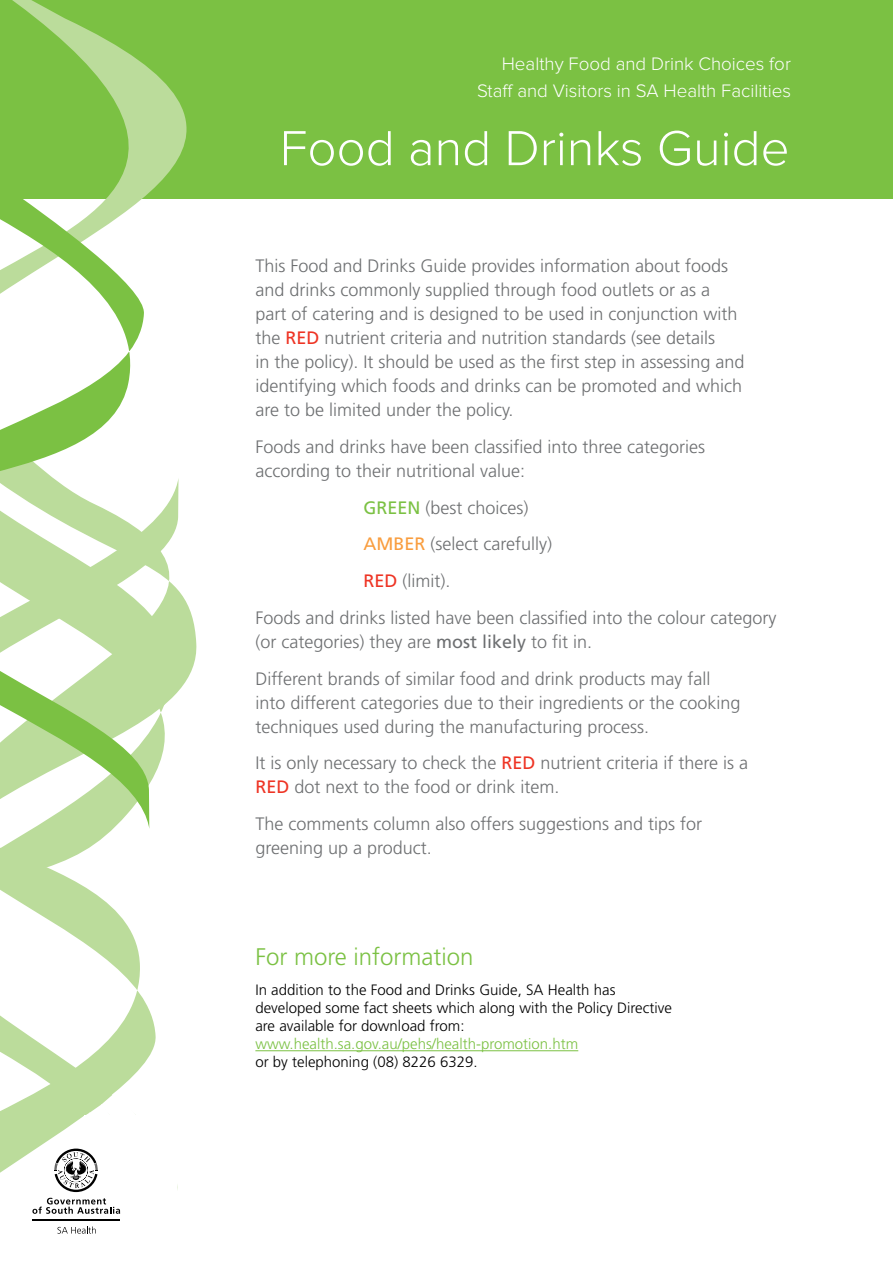
<style>
.page{position:relative;width:893px;height:1263px;background:#fff}
.page>*{position:absolute;margin:0;border:0;box-sizing:border-box;transform-origin:0 0}
.t1{font:300 51px "Proxima Nova";color:#fff}
.t2{font:300 24px "Frutiger";color:#7bc143}
.t3{font:300 18.75px/27px "Proxima Nova";color:#fff;text-align:right}
.t4{font:300 18px/24px "Frutiger";color:#6d6f71}
.t5{font:300 15px/18px "Frutiger";color:#000}
.t6{font:300 15px "Frutiger";color:#7bc143}
.s1{font-weight:400;color:#ee3424}
.s2{font-weight:400;color:#7bc143}
.s3{font-weight:400;color:#f99d3e}
.s4{font-weight:400}
</style>
<div class="page">
<hr style="left:255px;top:1050px;width:323px;height:1px;background:#7bc143">
<div style="left:1px;top:0;width:892px;height:198px;background:#7bc143"></div>
<svg style="left:6px;top:803px;width:144px;height:42px;fill:#bbdc9b"></svg>
<svg style="left:95px;top:478px;width:102px;height:325px"></svg>
<svg style="left:12px;top:0;width:193px;height:199px"></svg>
<svg style="left:1px;top:668px;width:148px;height:161px"></svg>
<svg style="left:1px;top:179px;width:177px;height:477px"></svg>
<svg style="left:1px;top:845px;width:155px;height:327px"></svg>
<div style="left:84px;top:1115px;width:65px;height:15px;background:#fff"></div>
<div style="left:66px;top:1129px;width:83px;height:134px;background:#fff"></div>
<div style="left:149px;top:1126px;width:28px;height:122px;background:#fff"></div>
<svg style="left:82px;top:1092px;width:55px;height:37px"></svg>
<svg style="left:57px;top:1226px;width:39px;height:7px"></svg>
<hr style="left:32px;top:1219px;width:88px;height:2px;background:#000">
<svg style="left:32px;top:1198px;width:88px;height:16px"></svg>
<svg style="left:54px;top:1148px;width:44px;height:44px"></svg>
<p class="t3" style="left:477px;top:51px;width:315px">Healthy Food and Drink Choices for<br>Staff and Visitors in SA Health Facilities</p>
<h1 class="t1" style="left:280px;top:125px;width:511px">Food and Drinks Guide</h1>
<p class="t4" style="left:255px;top:254px;width:491px">This Food and Drinks Guide provides information about foods and drinks commonly supplied through food outlets or as a part of catering and is designed to be used in conjunction with the <span class="s1">RED</span> nutrient criteria and nutrition standards (see details<br>in the policy). It should be used as the first step in assessing and identifying which foods and drinks can be promoted and which are to be limited under the policy.</p>
<p class="t4" style="left:255px;top:435px;width:451px">Foods and drinks have been classified into three categories according to their nutritional value:</p>
<p class="t4" style="left:363px;top:496px;width:167px"><span class="s2">GREEN</span> (best choices)</p>
<p class="t4" style="left:363px;top:532px;width:190px"><span class="s3">AMBER</span> (select carefully)</p>
<p class="t4" style="left:363px;top:569px;width:88px"><span class="s1">RED</span> (limit).</p>
<p class="t4" style="left:255px;top:606px;width:523px">Foods and drinks listed have been classified into the colour category</p>
<p class="t4" style="left:255px;top:623px;width:457px;line-height:36.8px">(or categories) they are <span class="s4">most likely</span> to fit in.<br>Different brands of similar food and drink products may fall</p>
<p class="t4" style="left:255px;top:691px;width:487px">into different categories due to their ingredients or the cooking techniques used during the manufacturing process.</p>
<p class="t4" style="left:255px;top:751px;width:494px">It is only necessary to check the <span class="s1">RED</span> nutrient criteria if there is a<br><span class="s1">RED</span> dot next to the food or drink item.</p>
<p class="t4" style="left:255px;top:812px;width:448px">The comments column also offers suggestions and tips for greening up a product.</p>
<h2 class="t2" style="left:255px;top:943px;width:220px">For more information</h2>
<p class="t5" style="left:255px;top:981px;width:418px">In addition to the Food and Drinks Guide, SA Health has developed some fact sheets which along with the Policy Directive are available for download from:</p>
<p class="t6" style="left:255px;top:1035px;width:324px">www.health.sa.gov.au/pehs/health-promotion.htm</p>
<p class="t5" style="left:255px;top:1053px;width:224px">or by telephoning (08) 8226 6329.</p>
</div>
